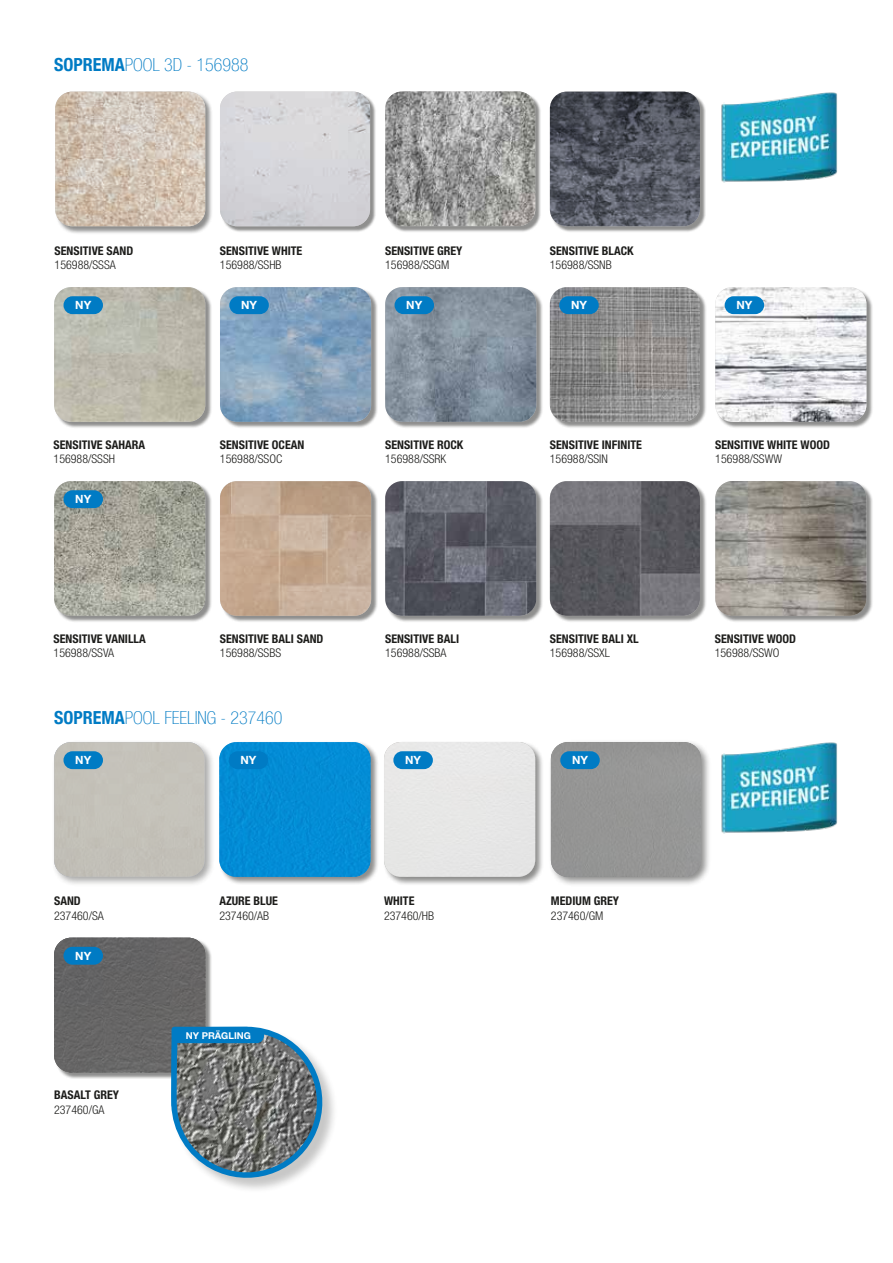
<style>
.page{position:relative;width:893px;height:1263px;background:#fff}
.page>*{position:absolute;margin:0;border:0;box-sizing:border-box;transform-origin:0 0}
.t1{font:100 condensed 18px "Helvetica Neue LT";color:#007bc4}
.t2{font:700 condensed 12px "Helvetica Neue LT Std";color:#1d1d1b}
.t3{font:300 condensed 12px "Helvetica Neue LT Std";color:#1d1d1b}
.t4{font:700 11.4px "Helvetica Neue LT Std";color:#fff}
.t5{font:700 9.45px "Helvetica Neue LT Std";color:#fff}
.s1{font-weight:700}
</style>
<div class="page">
<div style="left:55px;top:288px;width:157px;height:140px;background:#1d1d1b;opacity:.5"></div>
<img style="left:54px;top:287px;width:151px;height:135px">
<div style="left:55px;top:482px;width:157px;height:140px;background:#1d1d1b;opacity:.5"></div>
<img style="left:54px;top:481px;width:151px;height:135px">
<div style="left:716px;top:482px;width:157px;height:140px;background:#1d1d1b;opacity:.5"></div>
<img style="left:715px;top:481px;width:151px;height:135px">
<div style="left:55px;top:91px;width:158px;height:143px;background:#1d1d1b;opacity:.5"></div>
<img style="left:55px;top:92px;width:150px;height:134px">
<div style="left:551px;top:93px;width:155px;height:139px;background:#1d1d1b;opacity:.5"></div>
<img style="left:550px;top:92px;width:150px;height:134px">
<div style="left:387px;top:93px;width:155px;height:139px;background:#1d1d1b;opacity:.5"></div>
<img style="left:385px;top:91px;width:150px;height:135px">
<div style="left:222px;top:93px;width:154px;height:139px;background:#1d1d1b;opacity:.5"></div>
<img style="left:220px;top:92px;width:150px;height:134px">
<div style="left:386px;top:288px;width:157px;height:140px;background:#1d1d1b;opacity:.5"></div>
<img style="left:385px;top:287px;width:151px;height:135px">
<div style="left:386px;top:482px;width:157px;height:140px;background:#1d1d1b;opacity:.5"></div>
<img style="left:385px;top:481px;width:151px;height:135px">
<div style="left:221px;top:288px;width:157px;height:140px;background:#1d1d1b;opacity:.5"></div>
<img style="left:220px;top:287px;width:151px;height:135px">
<div style="left:221px;top:482px;width:157px;height:140px;background:#1d1d1b;opacity:.5"></div>
<img style="left:220px;top:481px;width:151px;height:135px">
<div style="left:716px;top:288px;width:157px;height:140px;background:#1d1d1b;opacity:.5"></div>
<img style="left:715px;top:287px;width:151px;height:135px">
<div style="left:551px;top:288px;width:156px;height:140px;background:#1d1d1b;opacity:.5"></div>
<img style="left:550px;top:287px;width:150px;height:135px">
<div style="left:551px;top:482px;width:156px;height:140px;background:#1d1d1b;opacity:.5"></div>
<img style="left:550px;top:481px;width:150px;height:135px">
<div style="left:395px;top:296px;width:39px;height:18px;background:#007bc4;border-radius:9px"></div>
<div style="left:63px;top:296px;width:40px;height:18px;background:#007bc4;border-radius:9px"></div>
<div style="left:63px;top:490px;width:40px;height:18px;background:#007bc4;border-radius:9px"></div>
<div style="left:229px;top:296px;width:40px;height:18px;background:#007bc4;border-radius:9px"></div>
<div style="left:725px;top:296px;width:39px;height:18px;background:#007bc4;border-radius:9px"></div>
<div style="left:559px;top:296px;width:40px;height:18px;background:#007bc4;border-radius:9px"></div>
<div style="left:219px;top:741px;width:160px;height:144px;background:#1d1d1b;opacity:.5"></div>
<div style="left:219px;top:742px;width:151px;height:135px;background:#0190d6;border-radius:17px"></div>
<div style="left:383px;top:741px;width:161px;height:145px;background:#1d1d1b;opacity:.5"></div>
<div style="left:384px;top:742px;width:151px;height:135px;background:#e7e7e6;border-radius:17px"></div>
<div style="left:548px;top:740px;width:163px;height:147px;background:#1d1d1b;opacity:.5"></div>
<div style="left:551px;top:742px;width:150px;height:135px;background:#9b9b9a;border-radius:17px"></div>
<div style="left:52px;top:740px;width:163px;height:147px;background:#1d1d1b;opacity:.5"></div>
<div style="left:54px;top:742px;width:151px;height:135px;background:#c4c1b9;border-radius:17px"></div>
<div style="left:55px;top:938px;width:157px;height:141px;background:#1d1d1b;opacity:.5"></div>
<div style="left:54px;top:938px;width:151px;height:134px;background:#656464;border-radius:17px"></div>
<img style="left:721px;top:742px;width:116px;height:91px">
<div style="left:63px;top:751px;width:40px;height:18px;background:#007bc4;border-radius:9px"></div>
<div style="left:63px;top:947px;width:40px;height:18px;background:#007bc4;border-radius:9px"></div>
<div style="left:229px;top:751px;width:39px;height:18px;background:#007bc4;border-radius:9px"></div>
<div style="left:393px;top:751px;width:40px;height:18px;background:#007bc4;border-radius:9px"></div>
<div style="left:560px;top:751px;width:40px;height:18px;background:#007bc4;border-radius:9px"></div>
<svg style="left:169px;top:1024px;width:165px;height:165px"></svg>
<img style="left:721px;top:92px;width:116px;height:91px">
<h1 class="t1" style="left:54px;top:55px;width:196px"><span class="s1">SOPREMA</span>POOL 3D - 156988</h1>
<p class="t2" style="left:55px;top:243px;width:80px">SENSITIVE SAND</p>
<p class="t3" style="left:55px;top:258px;width:63px">156988/SSSA</p>
<p class="t2" style="left:220px;top:243px;width:84px">SENSITIVE WHITE</p>
<p class="t3" style="left:220px;top:258px;width:63px">156988/SSHB</p>
<p class="t2" style="left:385px;top:243px;width:79px">SENSITIVE GREY</p>
<p class="t3" style="left:385px;top:258px;width:66px">156988/SSGM</p>
<p class="t2" style="left:550px;top:243px;width:85px">SENSITIVE BLACK</p>
<p class="t3" style="left:550px;top:258px;width:63px">156988/SSNB</p>
<p class="t4" style="left:75px;top:298px;width:17px">NY</p>
<p class="t4" style="left:406px;top:298px;width:17px">NY</p>
<p class="t4" style="left:241px;top:298px;width:17px">NY</p>
<p class="t4" style="left:571px;top:298px;width:17px">NY</p>
<p class="t4" style="left:736px;top:298px;width:17px">NY</p>
<p class="t2" style="left:54px;top:437px;width:93px">SENSITIVE SAHARA</p>
<p class="t3" style="left:54px;top:452px;width:63px">156988/SSSH</p>
<p class="t4" style="left:75px;top:492px;width:17px">NY</p>
<p class="t2" style="left:54px;top:631px;width:94px">SENSITIVE VANILLA</p>
<p class="t3" style="left:54px;top:646px;width:62px">156988/SSVA</p>
<p class="t2" style="left:220px;top:437px;width:86px">SENSITIVE OCEAN</p>
<p class="t3" style="left:220px;top:452px;width:64px">156988/SSOC</p>
<p class="t2" style="left:220px;top:631px;width:105px">SENSITIVE BALI SAND</p>
<p class="t3" style="left:220px;top:646px;width:63px">156988/SSBS</p>
<h1 class="t1" style="left:54px;top:707px;width:230px"><span class="s1">SOPREMA</span>POOL FEELING - 237460</h1>
<p class="t2" style="left:385px;top:437px;width:80px">SENSITIVE ROCK</p>
<p class="t3" style="left:385px;top:452px;width:63px">156988/SSRK</p>
<p class="t2" style="left:385px;top:631px;width:75px">SENSITIVE BALI</p>
<p class="t3" style="left:385px;top:646px;width:63px">156988/SSBA</p>
<p class="t2" style="left:550px;top:437px;width:94px">SENSITIVE INFINITE</p>
<p class="t3" style="left:550px;top:452px;width:60px">156988/SSIN</p>
<p class="t2" style="left:550px;top:631px;width:90px">SENSITIVE BALI XL</p>
<p class="t3" style="left:550px;top:646px;width:62px">156988/SSXL</p>
<p class="t4" style="left:75px;top:753px;width:17px">NY</p>
<p class="t2" style="left:54px;top:894px;width:28px">SAND</p>
<p class="t3" style="left:54px;top:909px;width:51px">237460/SA</p>
<p class="t4" style="left:75px;top:949px;width:17px">NY</p>
<p class="t2" style="left:54px;top:1088px;width:66px">BASALT GREY</p>
<p class="t3" style="left:54px;top:1102px;width:52px">237460/GA</p>
<p class="t4" style="left:240px;top:753px;width:17px">NY</p>
<p class="t4" style="left:405px;top:753px;width:17px">NY</p>
<p class="t4" style="left:572px;top:753px;width:17px">NY</p>
<p class="t2" style="left:219px;top:894px;width:60px">AZURE BLUE</p>
<p class="t3" style="left:219px;top:909px;width:51px">237460/AB</p>
<p class="t5" style="left:186px;top:1030px;width:67px">NY PRÄGLING</p>
<p class="t2" style="left:384px;top:894px;width:32px">WHITE</p>
<p class="t3" style="left:384px;top:909px;width:52px">237460/HB</p>
<p class="t2" style="left:551px;top:894px;width:70px">MEDIUM GREY</p>
<p class="t3" style="left:551px;top:909px;width:54px">237460/GM</p>
<p class="t2" style="left:715px;top:437px;width:116px">SENSITIVE WHITE WOOD</p>
<p class="t3" style="left:715px;top:452px;width:68px">156988/SSWW</p>
<p class="t2" style="left:715px;top:631px;width:83px">SENSITIVE WOOD</p>
<p class="t3" style="left:715px;top:646px;width:66px">156988/SSWO</p>
</div>
